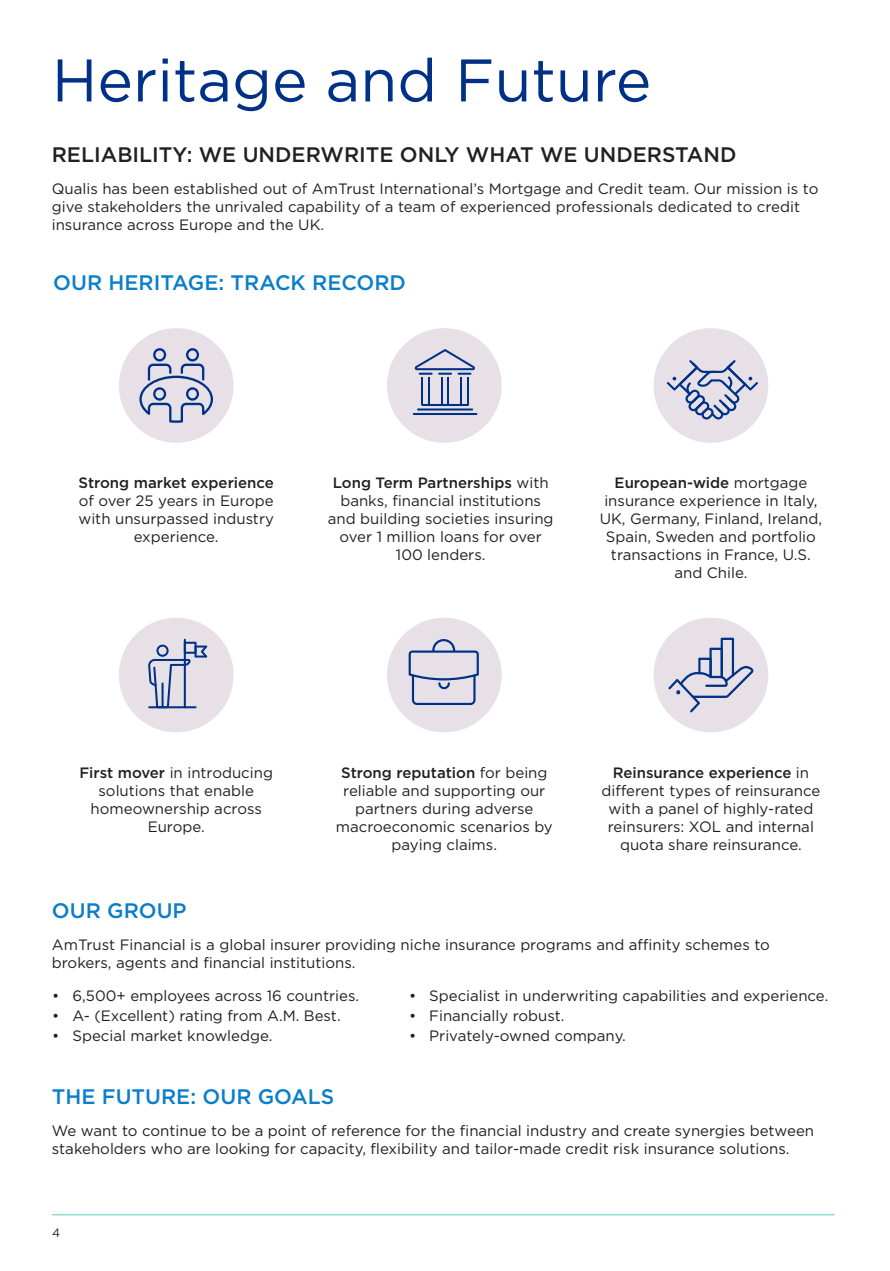
<style>
.page{position:relative;width:890px;height:1271px;background:#fff}
.page>*{position:absolute;margin:0;border:0;box-sizing:border-box;transform-origin:0 0}
.t1{font:60px "Gotham";color:#003186}
.t2{font:500 21px "Gotham";color:#0a7eca}
.t3{font:500 21px "Gotham";color:#231f20}
.t4{font:15px/18px "Gotham";color:#231f20;text-align:center}
.t5{font:12px "Gotham";color:#231f20}
.s1{font-weight:500}
</style>
<div class="page">
<hr style="left:52px;top:1214px;width:782px;height:1px;background:#94dad0">
<div style="left:119px;top:328px;width:114px;height:115px;background:#e7e1e7;border-radius:50%"></div>
<svg style="left:139px;top:348px;width:74px;height:75px"></svg>
<div style="left:387px;top:328px;width:114px;height:115px;background:#e7e1e7;border-radius:50%"></div>
<hr style="left:417px;top:408px;width:56px;height:2px;background:#003186">
<hr style="left:412px;top:413px;width:65px;height:2px;background:#003186">
<hr style="left:421px;top:404px;width:47px;height:2px;background:#003186">
<hr style="left:421px;top:377px;width:2px;height:28px;background:#003186">
<hr style="left:428px;top:377px;width:2px;height:28px;background:#003186">
<hr style="left:440px;top:377px;width:2px;height:28px;background:#003186">
<hr style="left:447px;top:377px;width:2px;height:28px;background:#003186">
<hr style="left:460px;top:377px;width:2px;height:28px;background:#003186">
<hr style="left:466px;top:377px;width:2px;height:28px;background:#003186">
<svg style="left:414px;top:349px;width:61px;height:26px"></svg>
<div style="left:653px;top:328px;width:115px;height:115px;background:#e7e1e7;border-radius:50%"></div>
<svg style="left:666px;top:360px;width:92px;height:59px"></svg>
<div style="left:119px;top:618px;width:114px;height:114px;background:#e7e1e7;border-radius:50%"></div>
<hr style="left:184px;top:639px;width:2px;height:69px;background:#003186">
<svg style="left:148px;top:642px;width:59px;height:66px"></svg>
<div style="left:387px;top:618px;width:114px;height:114px;background:#e7e1e7;border-radius:50%"></div>
<svg style="left:408px;top:639px;width:70px;height:66px"></svg>
<div style="left:653px;top:618px;width:115px;height:114px;background:#e7e1e7;border-radius:50%"></div>
<svg style="left:668px;top:638px;width:85px;height:74px"></svg>
<p class="t1" style="left:52px;top:42px;width:601px">Heritage and Future</p>
<p class="t3" style="left:52px;top:141px;width:686px">RELIABILITY: WE UNDERWRITE ONLY WHAT WE UNDERSTAND</p>
<p class="t4" style="left:52px;top:179px;width:768px;text-align:left">Qualis has been established out of AmTrust International’s Mortgage and Credit team. Our mission is to give stakeholders the unrivaled capability of a team of experienced professionals dedicated to credit insurance across Europe and the UK.</p>
<p class="t2" style="left:53px;top:268px;width:354px">OUR HERITAGE: TRACK RECORD</p>
<p class="t4" style="left:78px;top:473px;width:197px"><span class="s1">Strong market experience </span>of over 25 years in Europe with unsurpassed industry experience.</p>
<p class="t4" style="left:328px;top:473px;width:227px"><span class="s1">Long Term Partnerships</span> with banks, financial institutions and building societies insuring over 1 million loans for over<br>100 lenders.</p>
<p class="t4" style="left:599px;top:473px;width:224px"><span class="s1">European-wide</span> mortgage insurance experience in Italy,<br>UK, Germany, Finland, Ireland,<br>Spain, Sweden and portfolio transactions in France, U.S. and Chile.</p>
<p class="t4" style="left:79px;top:763px;width:195px"><span class="s1">First mover</span> in introducing solutions that enable homeownership across<br>Europe.</p>
<p class="t4" style="left:336px;top:763px;width:218px"><span class="s1">Strong reputation</span> for being reliable and supporting our partners during adverse macroeconomic scenarios by paying claims.</p>
<p class="t4" style="left:601px;top:763px;width:220px"><span class="s1">Reinsurance experience</span> in different types of reinsurance with a panel of highly-rated reinsurers: XOL and internal quota share reinsurance.</p>
<p class="t2" style="left:52px;top:897px;width:136px">OUR GROUP</p>
<p class="t4" style="left:52px;top:935px;width:719px;text-align:left">AmTrust Financial is a global insurer providing niche insurance programs and affinity schemes to brokers, agents and financial institutions.</p>
<p class="t4" style="left:52px;top:986px;width:308px">• 6,500+ employees across 16 countries.</p>
<p class="t4" style="left:52px;top:1006px;width:290px">• A- (Excellent) rating from A.M. Best.</p>
<p class="t4" style="left:52px;top:1026px;width:222px">• Special market knowledge.</p>
<p class="t4" style="left:409px;top:986px;width:421px">• Specialist in underwriting capabilities and experience.</p>
<p class="t4" style="left:409px;top:1006px;width:157px">• Financially robust.</p>
<p class="t4" style="left:409px;top:1026px;width:218px">• Privately-owned company.</p>
<p class="t2" style="left:52px;top:1083px;width:284px">THE FUTURE: OUR GOALS</p>
<p class="t4" style="left:52px;top:1121px;width:763px;text-align:left">We want to continue to be a point of reference for the financial industry and create synergies between stakeholders who are looking for capacity, flexibility and tailor-made credit risk insurance solutions.</p>
<p class="t5" style="left:52px;top:1225px;width:10px">4</p>
</div>
